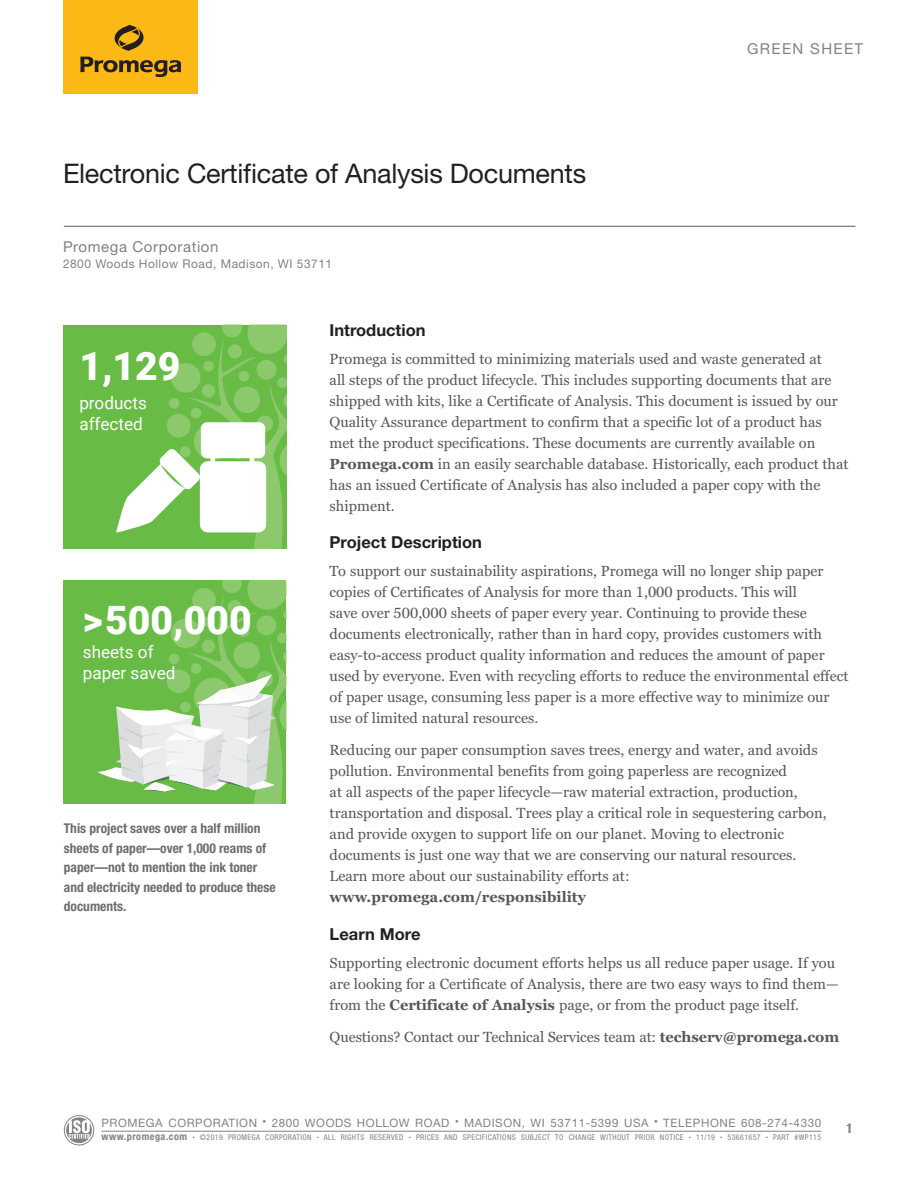
<style>
.page{position:relative;width:918px;height:1188px;background:#fff}
.page>*{position:absolute;margin:0;border:0;box-sizing:border-box;transform-origin:0 0}
.t1{font:900 39.15px "Roboto";color:#fff}
.Main_Title{font:27px "Helvetica Neue";letter-spacing:-.01em;color:#231f20}
.t2{font:17.1px/20.5px "Roboto";color:#fff}
.Subhead{font:700 16.5px "Helvetica Neue";color:#231f20}
.Sub-Subhead{font:700 16.5px "Helvetica Neue";color:#231f20}
.t3{font:15px "Helvetica Neue";letter-spacing:.04em;color:#808285}
.t4{font:15px "Helvetica Neue";letter-spacing:.09em;color:#808285}
.Body{font:14.7px/21px "Georgia Pro";color:#57585a}
.Sidebar_Callout{font:700 condensed 13.5px/19.5px "Helvetica Neue";color:#6c6d70}
.Page_Numbers{font:500 condensed 13.5px "Helvetica Neue";color:#808285}
.t5{font:12px "Helvetica Neue";letter-spacing:.04em;color:#808285}
.t6{font:11.7px "Helvetica Neue";letter-spacing:.05em;color:#808285}
.t7{font:700 condensed 10.2px "Helvetica Neue";letter-spacing:.05em;color:#808285}
.t8{font:condensed 7.8px "Helvetica Neue";letter-spacing:.05em;color:#808285}
.s1{font-weight:700}
.s2{font-size:4.5px}
</style>
<div class="page">
<hr style="left:64px;top:226px;width:791px;height:1px;background:#57585a">
<div style="left:63px;top:0;width:135px;height:94px;background:#fcb814"></div>
<svg style="left:114px;top:25px;width:30px;height:26px"></svg>
<svg style="left:80px;top:57px;width:101px;height:20px"></svg>
<hr style="left:101px;top:1131px;width:720px;height:1px;background:#808285">
<div style="left:64px;top:1115px;width:30px;height:30px;border:1px solid #808285;border-radius:50%"></div>
<svg style="left:66px;top:1117px;width:26px;height:26px"></svg>
<div style="left:63px;top:581px;width:223px;height:223px;background:#68bc45"></div>
<svg style="left:97px;top:580px;width:189px;height:224px"></svg>
<div style="left:63px;top:325px;width:223px;height:223px;background:#68bc45"></div>
<svg style="left:116px;top:325px;width:170px;height:223px"></svg>
<div style="left:202px;top:423px;width:62px;height:34px;background:#fff;border-radius:5px"></div>
<div style="left:201px;top:462px;width:64px;height:69px;background:#fff;border-radius:7px"></div>
<p class="Main_Title" style="left:63px;top:158px;width:525px">Electronic Certificate of Analysis Documents</p>
<p class="t3" style="left:63px;top:238px;width:157px">Promega Corporation</p>
<p class="t5" style="left:63px;top:257px;width:271px">2800 Woods Hollow Road, Madison, WI 53711</p>
<p class="t4" style="left:747px;top:40px;width:117px">GREEN SHEET</p>
<p class="t1" style="left:79px;top:338px;width:103px">1,129</p>
<p class="t2" style="left:79px;top:392px;width:69px">products affected</p>
<p class="t1" style="left:83px;top:593px;width:170px">&gt;500,000</p>
<p class="t2" style="left:83px;top:641px;width:94px">sheets of paper saved</p>
<p class="Sidebar_Callout" style="left:64px;top:818px;width:213px">This project saves over a half million sheets of paper—over 1,000 reams of paper—not to mention the ink toner and electricity needed to produce these documents.</p>
<p class="Subhead" style="left:330px;top:320px;width:97px">Introduction</p>
<p class="Body" style="left:330px;top:349px;width:520px">Promega is committed to minimizing materials used and waste generated at<br>all steps of the product lifecycle. This includes supporting documents that are shipped with kits, like a Certificate of Analysis. This document is issued by our Quality Assurance department to confirm that a specific lot of a product has met the product specifications. These documents are currently available on <span class="s1">Promega.com</span> in an easily searchable database. Historically, each product that has an issued Certificate of Analysis has also included a paper copy with the shipment.</p>
<p class="Subhead" style="left:330px;top:532px;width:154px">Project Description</p>
<p class="Body" style="left:330px;top:561px;width:520px">To support our sustainability aspirations, Promega will no longer ship paper copies of Certificates of Analysis for more than 1,000 products. This will<br>save over 500,000 sheets of paper every year. Continuing to provide these documents electronically, rather than in hard copy, provides customers with easy-to-access product quality information and reduces the amount of paper used by everyone. Even with recycling efforts to reduce the environmental effect of paper usage, consuming less paper is a more effective way to minimize our use of limited natural resources.</p>
<p class="Body" style="left:330px;top:740px;width:499px">Reducing our paper consumption saves trees, energy and water, and avoids pollution. Environmental benefits from going paperless are recognized<br>at all aspects of the paper lifecycle—raw material extraction, production, transportation and disposal. Trees play a critical role in sequestering carbon, and provide oxygen to support life on our planet. Moving to electronic documents is just one way that we are conserving our natural resources.<br>Learn more about our sustainability efforts at: <span class="s1">www.promega.com/responsibility</span></p>
<p class="Sub-Subhead" style="left:330px;top:924px;width:92px">Learn More</p>
<p class="Body" style="left:330px;top:953px;width:510px">Supporting electronic document efforts helps us all reduce paper usage. If you are looking for a Certificate of Analysis, there are two easy ways to find them— from the <span class="s1">Certificate of Analysis</span> page, or from the product page itself.</p>
<p class="Body" style="left:330px;top:1027px;width:511px">Questions? Contact our Technical Services team at: <span class="s1">techserv@promega.com</span></p>
<p class="t6" style="left:101px;top:1116px;width:721px">PROMEGA CORPORATION <sup>•</sup> 2800 WOODS HOLLOW ROAD <sup>•</sup> MADISON, WI 53711-5399 USA <sup>•</sup> TELEPHONE 608-274-4330</p>
<p class="t7" style="left:101px;top:1130px;width:87px">www.promega.com</p>
<p class="t8" style="left:193px;top:1133px;width:630px"><span class="s2">•</span> ©2019 PROMEGA CORPORATION <span class="s2">•</span> ALL RIGHTS RESERVED <span class="s2">•</span> PRICES AND SPECIFICATIONS SUBJECT TO CHANGE WITHOUT PRIOR NOTICE <span class="s2">•</span> 11/19 <span class="s2">•</span> 53661657 <span class="s2">•</span> PART #WP115</p>
<p class="Page_Numbers" style="left:846px;top:1121px;width:8px">1</p>
</div>
